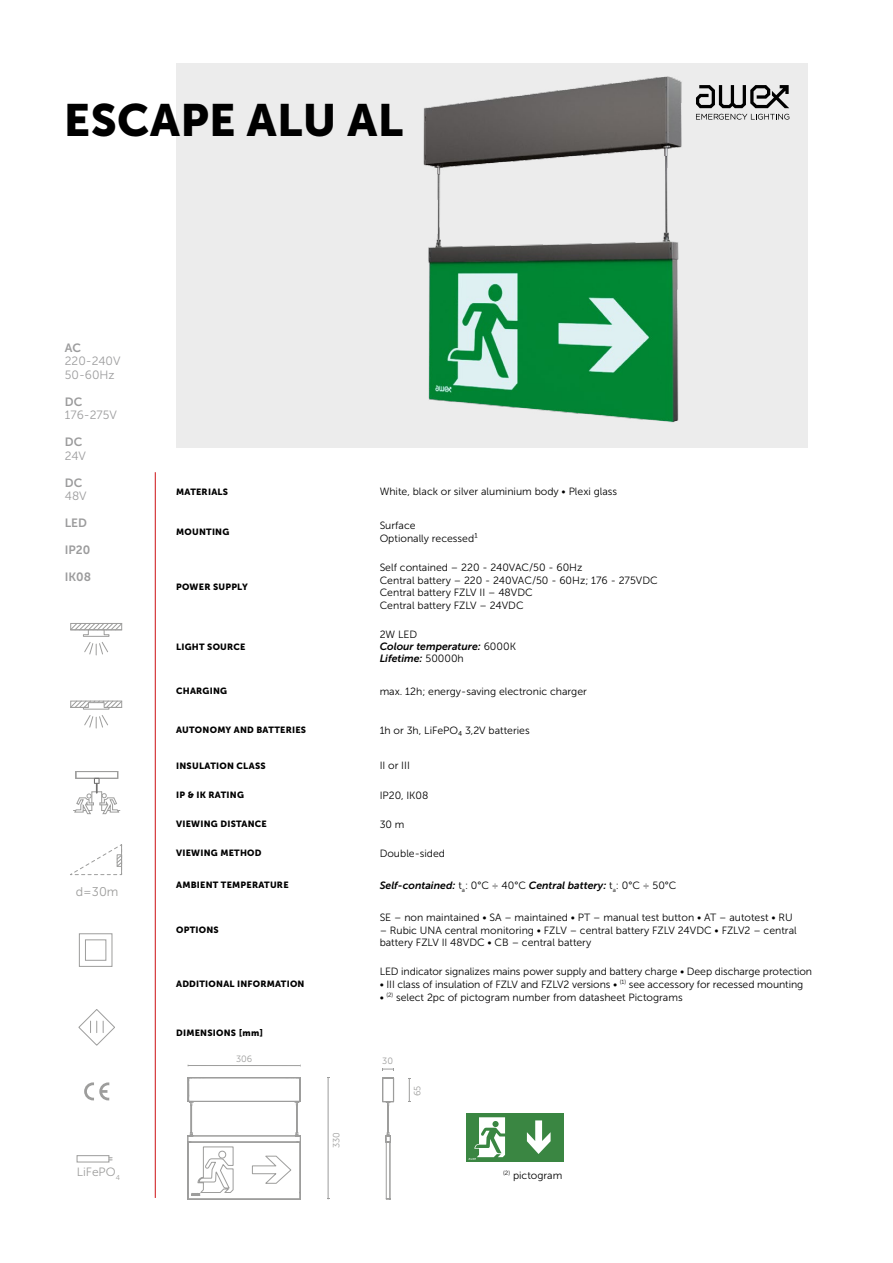
<style>
.page{position:relative;width:893px;height:1263px;background:#fff}
.page>*{position:absolute;margin:0;border:0;box-sizing:border-box;transform-origin:0 0}
.t1{font:45px "Museo Sans 900";letter-spacing:.01em;color:#000}
.t2{font:12.6px "Museo Sans 300";color:#9d9d9c}
.t3{font:12px/13.5px "Museo Sans 300";color:#9c9c9d}
.t4{font:12px "Museo Sans 700";color:#9c9c9d}
.t5{font:12px "Museo Sans 300";color:#9d9d9c}
.t6{font:10.5px/12.6px "Museo Sans 300";color:#000}
.t7{font:italic 10.5px/12px "Museo Sans 700";color:#000}
.t8{font:9.15px "Museo Sans 300";color:#9d9d9c}
.t9{font:9px "Museo Sans 900";letter-spacing:.025em;color:#000}
.s1{font-family:"Museo Sans 300";font-style:normal}
</style>
<div class="page">
<div style="left:176px;top:64px;width:632px;height:384px;background:#ececec"></div>
<img style="left:423px;top:76px;width:367px;height:347px">
<hr style="left:155px;top:472px;width:1px;height:726px;background:#cd1013">
<svg style="left:382px;top:1077px;width:13px;height:123px"></svg>
<hr style="left:328px;top:1078px;width:1px;height:121px;background:#9d9d9c">
<svg style="left:383px;top:1068px;width:11px;height:2px"></svg>
<hr style="left:188px;top:1065px;width:112px;height:1px;background:#9d9d9c">
<svg style="left:187px;top:1077px;width:114px;height:123px"></svg>
<svg style="left:408px;top:1078px;width:3px;height:24px"></svg>
<div style="left:466px;top:1113px;width:97px;height:49px;background:#3a8642"></div>
<svg style="left:527px;top:1120px;width:24px;height:34px"></svg>
<svg style="left:469px;top:1117px;width:36px;height:43px"></svg>
<div style="left:77px;top:1155px;width:32px;height:7px;border:1px solid #9d9d9c"></div>
<svg style="left:73px;top:771px;width:47px;height:44px"></svg>
<svg style="left:70px;top:700px;width:53px;height:28px"></svg>
<svg style="left:70px;top:623px;width:53px;height:32px"></svg>
<div style="left:70px;top:623px;width:52px;height:7px;border:1px solid #9d9d9c"></div>
<svg style="left:78px;top:1009px;width:37px;height:37px"></svg>
<svg style="left:84px;top:1082px;width:25px;height:18px"></svg>
<svg style="left:78px;top:933px;width:35px;height:34px"></svg>
<svg style="left:70px;top:844px;width:53px;height:31px"></svg>
<svg style="left:696px;top:114px;width:93px;height:6px"></svg>
<svg style="left:696px;top:85px;width:93px;height:23px"></svg>
<h1 class="t1" style="left:64px;top:94px;width:341px">ESCAPE ALU AL</h1>
<p class="t4" style="left:65px;top:341px;width:18px">AC</p>
<p class="t3" style="left:65px;top:354px;width:57px">220-240V<br>50-60Hz</p>
<p class="t4" style="left:65px;top:395px;width:19px">DC</p>
<p class="t3" style="left:65px;top:408px;width:54px">176-275V</p>
<p class="t4" style="left:65px;top:435px;width:19px">DC</p>
<p class="t3" style="left:65px;top:449px;width:23px">24V</p>
<p class="t4" style="left:65px;top:476px;width:19px">DC</p>
<p class="t3" style="left:65px;top:489px;width:23px">48V</p>
<p class="t4" style="left:65px;top:516px;width:24px">LED</p>
<p class="t4" style="left:65px;top:543px;width:27px">IP20</p>
<p class="t4" style="left:65px;top:570px;width:28px">IK08</p>
<p class="t2" style="left:76px;top:884px;width:44px">d=30m</p>
<p class="t5" style="left:77px;top:1166px;width:45px">LiFePO<sub>4</sub></p>
<p class="t9" style="left:176px;top:486px;width:53px">MATERIALS</p>
<p class="t6" style="left:380px;top:485px;width:239px">White, black or silver aluminium body • Plexi glass</p>
<p class="t9" style="left:176px;top:527px;width:55px">MOUNTING</p>
<p class="t6" style="left:380px;top:520px;width:100px">Surface<br>Optionally recessed¹</p>
<p class="t9" style="left:176px;top:581px;width:73px">POWER SUPPLY</p>
<p class="t6" style="left:380px;top:561px;width:280px">Self contained – 220 - 240VAC/50 - 60Hz<br>Central battery – 220 - 240VAC/50 - 60Hz; 176 - 275VDC Central battery FZLV II – 48VDC<br>Central battery FZLV – 24VDC</p>
<p class="t9" style="left:176px;top:641px;width:71px">LIGHT SOURCE</p>
<p class="t6" style="left:380px;top:628px;width:39px">2W LED</p>
<p class="t7" style="left:380px;top:640px;width:138px">Colour temperature: <span class="s1">6000K<br></span>Lifetime: <span class="s1">50000h</span></p>
<p class="t9" style="left:176px;top:686px;width:53px">CHARGING</p>
<p class="t6" style="left:380px;top:685px;width:209px">max. 12h; energy-saving electronic charger</p>
<p class="t9" style="left:176px;top:725px;width:132px">AUTONOMY AND BATTERIES</p>
<p class="t6" style="left:380px;top:724px;width:152px">1h or 3h, LiFePO₄ 3,2V batteries</p>
<p class="t9" style="left:176px;top:760px;width:91px">INSULATION CLASS</p>
<p class="t6" style="left:380px;top:759px;width:32px">II or III</p>
<p class="t9" style="left:176px;top:790px;width:69px">IP &amp; IK RATING</p>
<p class="t6" style="left:380px;top:789px;width:50px">IP20, IK08</p>
<p class="t9" style="left:176px;top:819px;width:92px">VIEWING DISTANCE</p>
<p class="t6" style="left:380px;top:818px;width:26px">30 m</p>
<p class="t9" style="left:176px;top:848px;width:87px">VIEWING METHOD</p>
<p class="t6" style="left:380px;top:847px;width:67px">Double-sided</p>
<p class="t9" style="left:176px;top:880px;width:114px">AMBIENT TEMPERATURE</p>
<p class="t7" style="left:380px;top:879px;width:298px">Self-contained: <span class="s1">t</span><sub>a</sub><span class="s1">: 0°C ÷ 40°C</span> Central battery: <span class="s1">t</span><sub>a</sub><span class="s1">: 0°C ÷ 50°C</span></p>
<p class="t9" style="left:176px;top:925px;width:44px">OPTIONS</p>
<p class="t6" style="left:380px;top:911px;width:414px">SE – non maintained • SA – maintained • PT – manual test button • AT – autotest • RU</p>
<p class="t6" style="left:380px;top:924px;width:419px">– Rubic UNA central monitoring • FZLV – central battery FZLV 24VDC • FZLV2 – central battery FZLV II 48VDC • CB – central battery</p>
<p class="t9" style="left:176px;top:979px;width:130px">ADDITIONAL INFORMATION</p>
<p class="t9" style="left:176px;top:1028px;width:89px">DIMENSIONS [mm]</p>
<p class="t6" style="left:380px;top:965px;width:434px">LED indicator signalizes mains power supply and battery charge • Deep discharge protection</p>
<p class="t6" style="left:380px;top:978px;width:425px">• III class of insulation of FZLV and FZLV2 versions • <sup>(1)</sup> see accessory for recessed mounting</p>
<p class="t6" style="left:380px;top:991px;width:305px">• <sup>(2)</sup> select 2pc of pictogram number from datasheet Pictograms</p>
<p class="t8" style="left:236px;top:1054px;width:18px">306</p>
<p class="t8" style="left:382px;top:1056px;width:12px">30</p>
<p class="t8" style="left:331px;top:1148px;width:17px;rotate:-90deg">330</p>
<p class="t8" style="left:413px;top:1096px;width:12px;rotate:-90deg">65</p>
<p class="t6" style="left:503px;top:1169px;width:61px"><sup>(2)</sup> pictogram</p>
</div>
